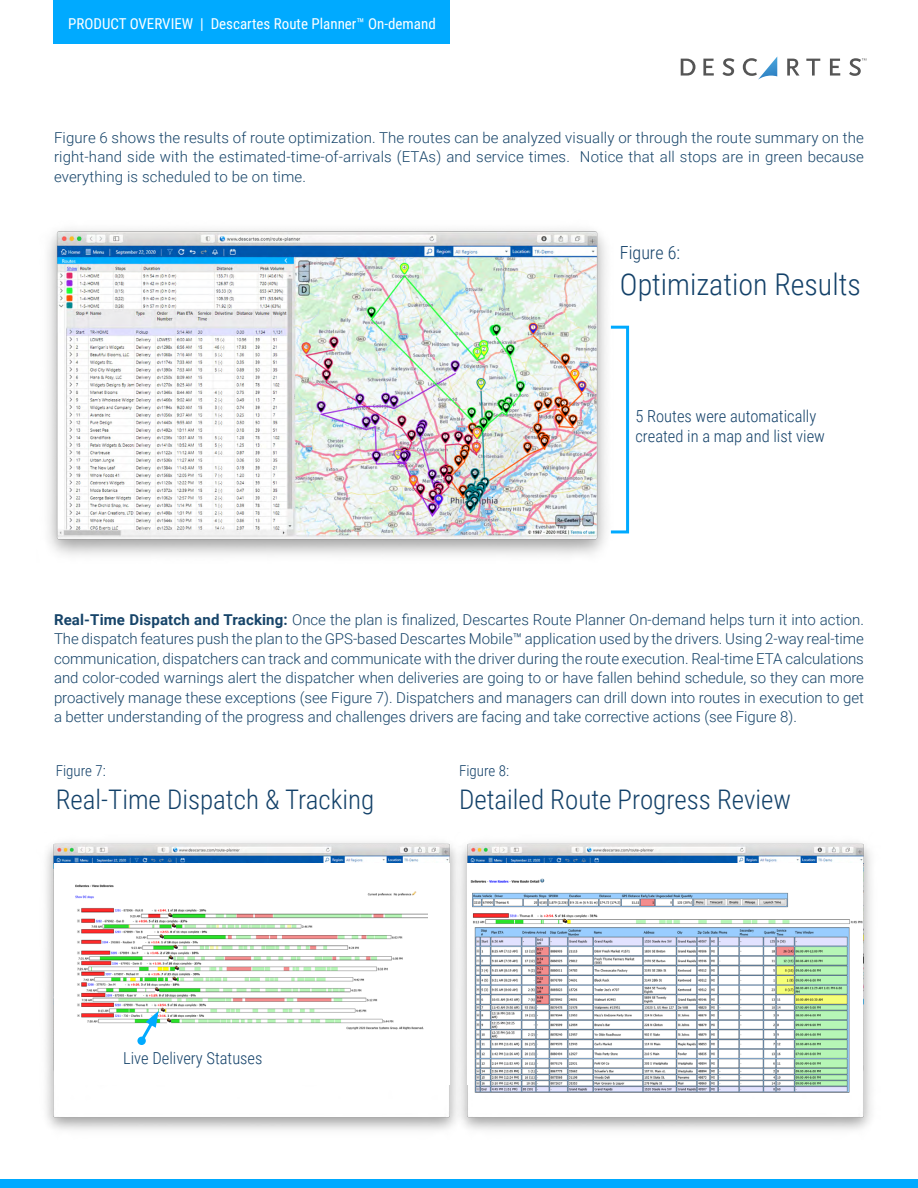
<style>
.page{position:relative;width:918px;height:1188px;background:#fff}
.page>*{position:absolute;margin:0;border:0;box-sizing:border-box;transform-origin:0 0}
.t1{font:300 30px "Roboto Condensed";color:#134169}
.t2{font:300 27px "Roboto Condensed";color:#134169}
.t3{font:300 18px "Roboto Condensed";color:#134169}
.t4{font:300 16.5px/19.8px "Roboto Condensed";color:#134169}
.t5{font:300 15px/19.5px "Roboto";color:#164469;text-align:justify}
.t6{font:15px "Roboto Condensed";color:#fff}
.t7{font:300 15px "Roboto Condensed";color:#134169}
.s1{font-weight:700}
</style>
<div class="page">
<div style="left:53px;top:0;width:397px;height:43px;background:#0af"></div>
<div style="left:0;top:1179px;width:918px;height:9px;background:#0af"></div>
<svg style="left:681px;top:59px;width:14px;height:17px"></svg>
<svg style="left:703px;top:59px;width:11px;height:17px"></svg>
<svg style="left:722px;top:58px;width:12px;height:18px"></svg>
<svg style="left:743px;top:57px;width:34px;height:23px"></svg>
<svg style="left:787px;top:59px;width:13px;height:17px"></svg>
<svg style="left:806px;top:59px;width:14px;height:17px"></svg>
<svg style="left:830px;top:59px;width:10px;height:17px"></svg>
<svg style="left:849px;top:58px;width:17px;height:18px"></svg>
<div style="left:609px;top:326px;width:20px;height:207px;border:3px solid #0af"></div>
<img style="left:48px;top:229px;width:570px;height:326px">
<img style="left:46px;top:842px;width:404px;height:288px">
<div style="left:54px;top:863px;width:395px;height:222px;background:#fff"></div>
<img style="left:75px;top:884px;width:353px;height:146px">
<img style="left:450px;top:842px;width:421px;height:288px">
<div style="left:468px;top:863px;width:395px;height:222px;background:#fff"></div>
<img style="left:469px;top:878px;width:393px;height:214px">
<svg style="left:138px;top:1011px;width:21px;height:34px"></svg>
<div style="left:137px;top:1037px;width:9px;height:8px;background:#0af;border-radius:50%"></div>
<p class="t6" style="left:68px;top:14px;width:369px">PRODUCT OVERVIEW | Descartes Route Planner™ On-demand</p>
<p class="t5" style="left:54px;top:127px;width:811px">Figure 6 shows the results of route optimization. The routes can be analyzed visually or through the route summary on the right-hand side with the estimated-time-of-arrivals (ETAs) and service times. Notice that all stops are in green because everything is scheduled to be on time.</p>
<p class="t3" style="left:620px;top:240px;width:62px">Figure 6:</p>
<h1 class="t1" style="left:620px;top:264px;width:242px">Optimization Results</h1>
<p class="t4" style="left:635px;top:406px;width:191px">5 Routes were automatically created in a map and list view</p>
<p class="t5" style="left:54px;top:609px;width:812px"><span class="s1">Real-Time Dispatch and Tracking:</span> Once the plan is finalized, Descartes Route Planner On-demand helps turn it into action.<br>The dispatch features push the plan to the GPS-based Descartes Mobile™ application used by the drivers. Using 2-way real-time communication, dispatchers can track and communicate with the driver during the route execution. Real-time ETA calculations and color-coded warnings alert the dispatcher when deliveries are going to or have fallen behind schedule, so they can more proactively manage these exceptions (see Figure 7). Dispatchers and managers can drill down into routes in execution to get a better understanding of the progress and challenges drivers are facing and take corrective actions (see Figure 8).</p>
<p class="t7" style="left:56px;top:760px;width:52px">Figure 7:</p>
<h2 class="t2" style="left:56px;top:780px;width:320px">Real-Time Dispatch &amp; Tracking</h2>
<p class="t7" style="left:459px;top:760px;width:52px">Figure 8:</p>
<h2 class="t2" style="left:459px;top:780px;width:334px">Detailed Route Progress Review</h2>
<p class="t4" style="left:123px;top:1047px;width:141px">Live Delivery Statuses</p>
</div>
